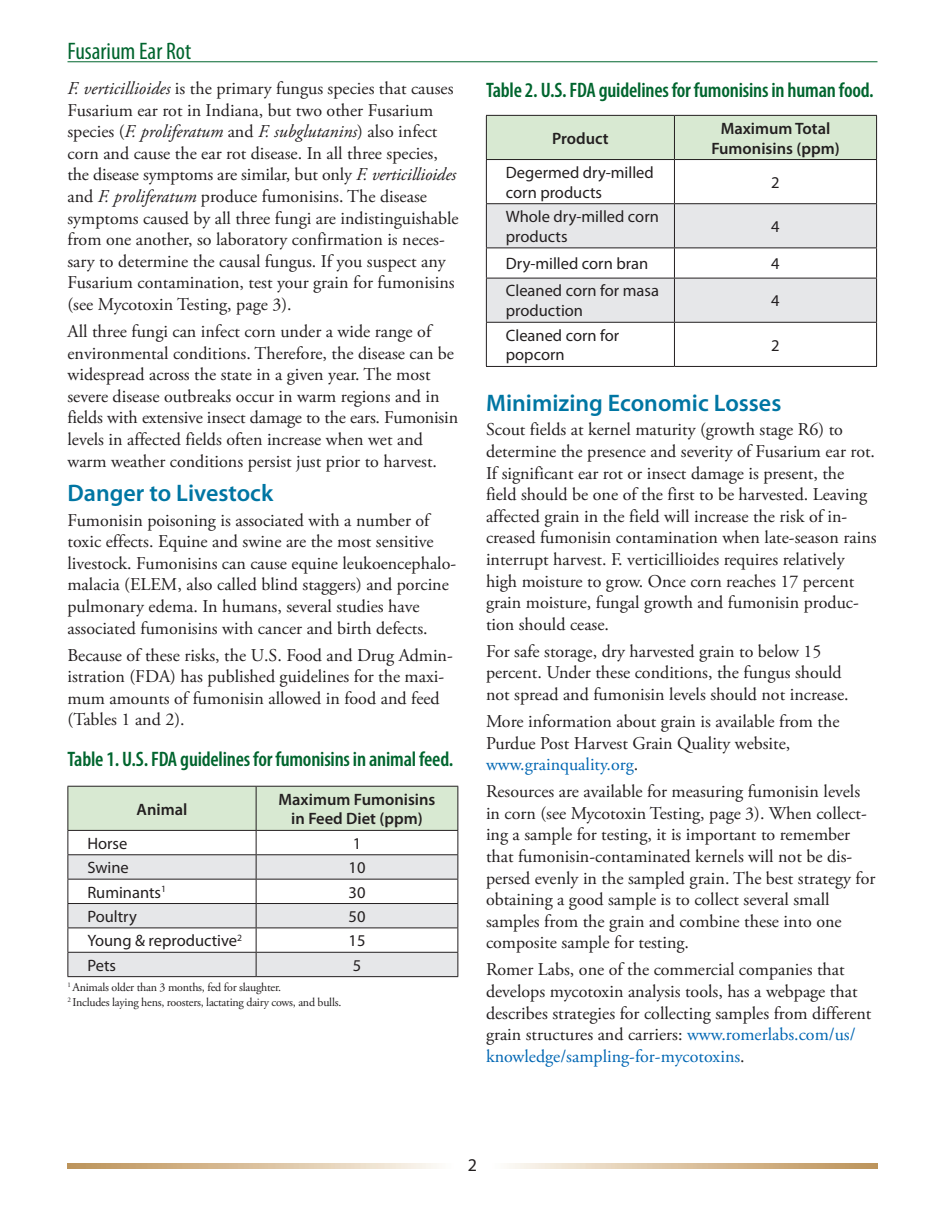
<style>
.page{position:relative;width:945px;height:1215px;background:#fff}
.page>*{position:absolute;margin:0;border:0;box-sizing:border-box;transform-origin:0 0}
.Subhead_1{font:600 24px "Myriad Pro";color:#0076a3}
.t1{font:condensed 24px "Myriad Pro";color:#00652e}
.Table_title{font:600 condensed 21px "Myriad Pro";letter-spacing:-.01em;color:#00652e}
.Body_Text{font:18px/21.6px "Adobe Garamond Pro";color:#231f20}
.t2{font:18px "Myriad Pro";color:#231f20}
.Body_Text___no_space{font:16.5px/19.8px "Myriad Pro";color:#231f20}
.Body_Text___no_space-2{font:600 16.5px/19.8px "Myriad Pro";color:#231f20;text-align:center}
.Body_Text-2{font:12px/15px "Adobe Garamond Pro";letter-spacing:-.02em;color:#231f20}
.s1{font-style:italic}
.s2{color:#0166b3}
</style>
<div class="page">
<svg style="left:68px;top:1163px;width:369px;height:5px;background:#dac2a0"></svg>
<svg style="left:509px;top:1163px;width:369px;height:5px;background:#dac2a0"></svg>
<hr style="left:68px;top:61px;width:810px;height:1px;background:#00652e">
<div style="left:487px;top:116px;width:389px;height:43px;background:#d8e9d2"></div>
<svg style="left:487px;top:204px;width:389px;height:118px;fill:#e6e7e9"></svg>
<hr style="left:486px;top:115px;width:188px;height:1px;background:#231f20">
<hr style="left:486px;top:116px;width:1px;height:43px;background:#231f20">
<hr style="left:674px;top:115px;width:203px;height:1px;background:#231f20">
<hr style="left:674px;top:116px;width:1px;height:43px;background:#231f20">
<hr style="left:876px;top:116px;width:1px;height:43px;background:#231f20">
<hr style="left:486px;top:159px;width:188px;height:1px;background:#231f20">
<hr style="left:486px;top:160px;width:1px;height:43px;background:#231f20">
<hr style="left:674px;top:159px;width:203px;height:1px;background:#231f20">
<hr style="left:674px;top:160px;width:1px;height:43px;background:#231f20">
<hr style="left:876px;top:160px;width:1px;height:43px;background:#231f20">
<hr style="left:486px;top:203px;width:188px;height:1px;background:#231f20">
<hr style="left:486px;top:204px;width:1px;height:44px;background:#231f20">
<hr style="left:674px;top:203px;width:203px;height:1px;background:#231f20">
<hr style="left:674px;top:204px;width:1px;height:44px;background:#231f20">
<hr style="left:876px;top:204px;width:1px;height:44px;background:#231f20">
<hr style="left:486px;top:248px;width:188px;height:1px;background:#231f20">
<hr style="left:486px;top:248px;width:1px;height:30px;background:#231f20">
<hr style="left:674px;top:248px;width:203px;height:1px;background:#231f20">
<hr style="left:674px;top:248px;width:1px;height:30px;background:#231f20">
<hr style="left:876px;top:248px;width:1px;height:30px;background:#231f20">
<hr style="left:486px;top:278px;width:188px;height:1px;background:#231f20">
<hr style="left:486px;top:278px;width:1px;height:44px;background:#231f20">
<hr style="left:674px;top:278px;width:203px;height:1px;background:#231f20">
<hr style="left:674px;top:278px;width:1px;height:44px;background:#231f20">
<hr style="left:876px;top:278px;width:1px;height:44px;background:#231f20">
<hr style="left:486px;top:322px;width:188px;height:1px;background:#231f20">
<hr style="left:486px;top:323px;width:1px;height:43px;background:#231f20">
<hr style="left:674px;top:322px;width:203px;height:1px;background:#231f20">
<hr style="left:674px;top:323px;width:1px;height:43px;background:#231f20">
<hr style="left:876px;top:323px;width:1px;height:43px;background:#231f20">
<hr style="left:486px;top:366px;width:188px;height:1px;background:#231f20">
<hr style="left:674px;top:366px;width:203px;height:1px;background:#231f20">
<svg style="left:68px;top:786px;width:391px;height:190px"></svg>
<hr style="left:68px;top:976px;width:188px;height:1px;background:#231f20">
<hr style="left:256px;top:976px;width:202px;height:1px;background:#231f20">
<h1 class="t1" style="left:68px;top:38px;width:125px">Fusarium Ear Rot</h1>
<p class="Body_Text" style="left:68px;top:78px;width:393px"><span class="s1">F. verticillioides</span> is the primary fungus species that causes Fusarium ear rot in Indiana, but two other Fusarium species (<span class="s1">F. proliferatum</span> and <span class="s1">F. subglutanins</span>) also infect corn and cause the ear rot disease. In all three species, the disease symptoms are similar, but only <span class="s1">F. verticillioides </span>and <span class="s1">F. proliferatum</span> produce fumonisins. The disease symptoms caused by all three fungi are indistinguishable from one another, so laboratory confirmation is neces&shy;sary to determine the causal fungus. If you suspect any Fusarium contamination, test your grain for fumonisins (see Mycotoxin Testing, page 3).</p>
<p class="Body_Text" style="left:68px;top:321px;width:392px">All three fungi can infect corn under a wide range of environmental conditions. Therefore, the disease can be widespread across the state in a given year. The most severe disease outbreaks occur in warm regions and in fields with extensive insect damage to the ears. Fumonisin levels in affected fields often increase when wet and warm weather conditions persist just prior to harvest.</p>
<p class="Subhead_1" style="left:68px;top:480px;width:207px">Danger to Livestock</p>
<p class="Body_Text" style="left:68px;top:510px;width:390px">Fumonisin poisoning is associated with a number of toxic effects. Equine and swine are the most sensitive livestock. Fumonisins can cause equine leukoencephalo&shy;malacia (ELEM, also called blind staggers) and porcine pulmonary edema. In humans, several studies have associated fumonisins with cancer and birth defects.</p>
<p class="Body_Text" style="left:68px;top:645px;width:387px">Because of these risks, the U.S. Food and Drug Admin&shy;istration (FDA) has published guidelines for the maxi&shy;mum amounts of fumonisin allowed in food and feed (Tables 1 and 2).</p>
<p class="Table_title" style="left:68px;top:748px;width:387px">Table 1. U.S. FDA guidelines for fumonisins in animal feed.</p>
<p class="Body_Text___no_space-2" style="left:137px;top:799px;width:52px">Animal</p>
<p class="Body_Text___no_space-2" style="left:279px;top:789px;width:158px">Maximum Fumonisins in Feed Diet (ppm)</p>
<p class="Body_Text___no_space" style="left:87px;top:834px;width:42px">Horse</p>
<p class="Body_Text___no_space" style="left:353px;top:834px;width:10px">1</p>
<p class="Body_Text___no_space" style="left:87px;top:858px;width:43px">Swine</p>
<p class="Body_Text___no_space" style="left:349px;top:858px;width:18px">10</p>
<p class="Body_Text___no_space" style="left:87px;top:882px;width:80px">Ruminants<sup>1</sup></p>
<p class="Body_Text___no_space" style="left:349px;top:882px;width:18px">30</p>
<p class="Body_Text___no_space" style="left:87px;top:907px;width:51px">Poultry</p>
<p class="Body_Text___no_space" style="left:349px;top:907px;width:18px">50</p>
<p class="Body_Text___no_space" style="left:87px;top:931px;width:156px">Young &amp; reproductive<sup>2</sup></p>
<p class="Body_Text___no_space" style="left:349px;top:931px;width:18px">15</p>
<p class="Body_Text___no_space" style="left:87px;top:956px;width:30px">Pets</p>
<p class="Body_Text___no_space" style="left:353px;top:956px;width:10px">5</p>
<p class="Body_Text-2" style="left:68px;top:980px;width:275px"><sup>1</sup> Animals older than 3 months, fed for slaughter.<br><sup>2</sup> Includes laying hens, roosters, lactating dairy cows, and bulls.</p>
<p class="Table_title" style="left:486px;top:78px;width:389px">Table 2. U.S. FDA guidelines for fumonisins in human food.</p>
<p class="Body_Text___no_space-2" style="left:552px;top:128px;width:58px">Product</p>
<p class="Body_Text___no_space-2" style="left:711px;top:119px;width:130px">Maximum Total<br>Fumonisins (ppm)</p>
<p class="Body_Text___no_space" style="left:506px;top:163px;width:149px">Degermed dry-milled corn products</p>
<p class="Body_Text___no_space" style="left:771px;top:173px;width:10px">2</p>
<p class="Body_Text___no_space" style="left:506px;top:207px;width:155px">Whole dry-milled corn products</p>
<p class="Body_Text___no_space" style="left:771px;top:217px;width:10px">4</p>
<p class="Body_Text___no_space" style="left:506px;top:254px;width:144px">Dry-milled corn bran</p>
<p class="Body_Text___no_space" style="left:771px;top:254px;width:10px">4</p>
<p class="Body_Text___no_space" style="left:506px;top:281px;width:155px">Cleaned corn for masa production</p>
<p class="Body_Text___no_space" style="left:771px;top:291px;width:10px">4</p>
<p class="Body_Text___no_space" style="left:506px;top:326px;width:115px">Cleaned corn for popcorn</p>
<p class="Body_Text___no_space" style="left:771px;top:335px;width:10px">2</p>
<p class="Subhead_1" style="left:486px;top:389px;width:297px">Minimizing Economic Losses</p>
<p class="Body_Text" style="left:486px;top:420px;width:392px">Scout fields at kernel maturity (growth stage R6) to determine the presence and severity of Fusarium ear rot.<br>If significant ear rot or insect damage is present, the field should be one of the first to be harvested. Leaving affected grain in the field will increase the risk of in&shy;creased fumonisin contamination when late-season rains interrupt harvest. F. verticillioides requires relatively high moisture to grow. Once corn reaches 17 percent grain moisture, fungal growth and fumonisin produc&shy;tion should cease.</p>
<p class="Body_Text" style="left:486px;top:641px;width:364px">For safe storage, dry harvested grain to below 15 percent. Under these conditions, the fungus should not spread and fumonisin levels should not increase.</p>
<p class="Body_Text" style="left:486px;top:711px;width:355px">More information about grain is available from the<br>Purdue Post Harvest Grain Quality website, <span class="s2">www.grainquality.org</span>.</p>
<p class="Body_Text" style="left:486px;top:781px;width:391px">Resources are available for measuring fumonisin levels in corn (see Mycotoxin Testing, page 3). When collect&shy;ing a sample for testing, it is important to remember that fumonisin-contaminated kernels will not be dis&shy;persed evenly in the sampled grain. The best strategy for obtaining a good sample is to collect several small samples from the grain and combine these into one composite sample for testing.</p>
<p class="Body_Text" style="left:486px;top:960px;width:387px">Romer Labs, one of the commercial companies that develops mycotoxin analysis tools, has a webpage that describes strategies for collecting samples from different grain structures and carriers: <span class="s2">www.romerlabs.com/us/ knowledge/sampling-for-mycotoxins</span>.</p>
<p class="t2" style="left:468px;top:1155px;width:11px">2</p>
</div>
